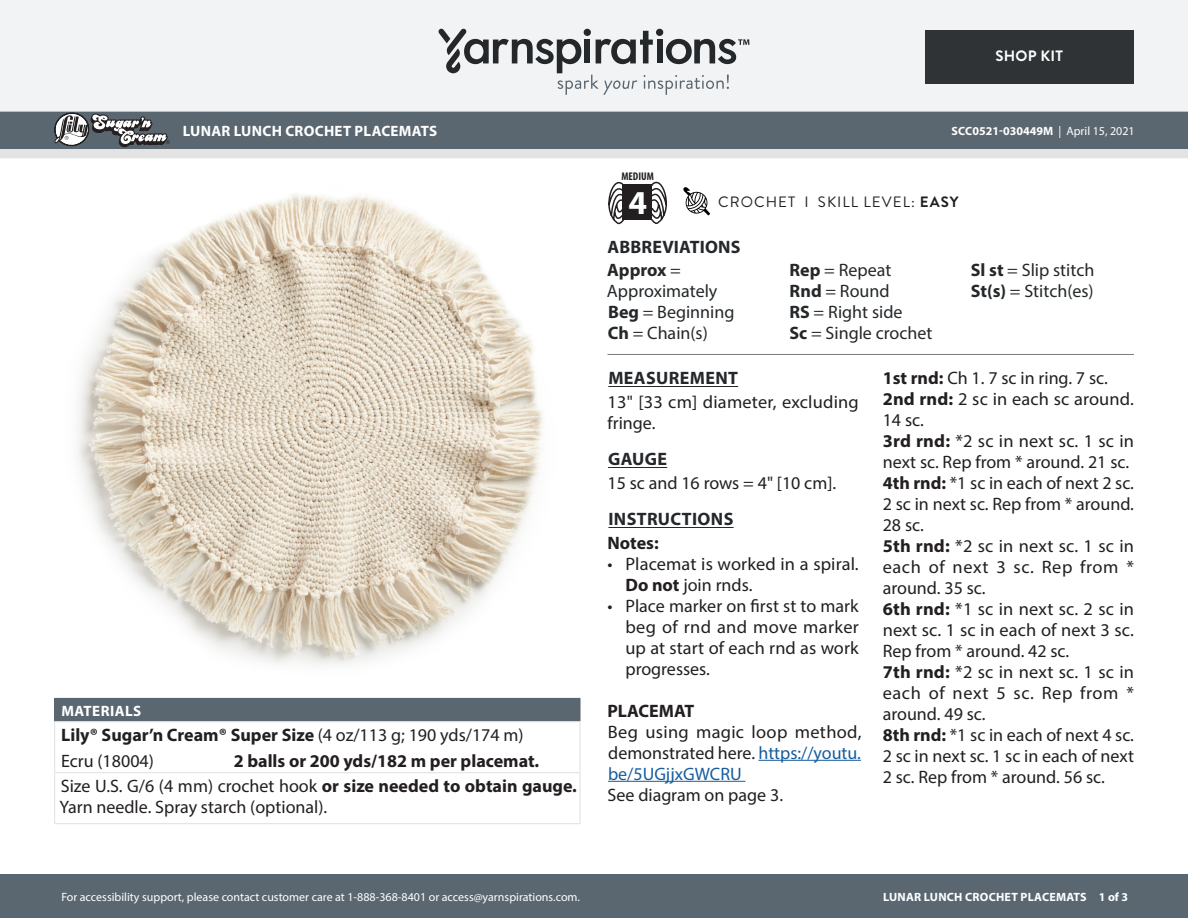
<style>
.page{position:relative;width:1188px;height:918px;background:#fff}
.page>*{position:absolute;margin:0;border:0;box-sizing:border-box;transform-origin:0 0}
.t1{font:700 33.6px "Myriad Pro";color:#fff}
.Body_-__With_auto_st{font:18px/21px "Myriad Pro";color:#231f20;text-align:justify}
.Materials_-_Needle{font:18px/21px "Myriad Pro";color:#231f20}
.Abbreviations_-_With{font:18px/21px "Myriad Pro";color:#24282a}
.Body_-_Without_auto{font:18px/21px "Myriad Pro";color:#231f20;text-align:justify}
.Materials_-_Brand{font:700 18px "Myriad Pro";color:#231f20}
.Body_-_HEADERS_-_Und{font:700 18px "Myriad Pro";letter-spacing:.02em;color:#24282a}
.Material_-__Colors_i{font:700 18px "Myriad Pro";color:#231f20}
.Body_-__With_auto_st-2{font:700 18px "Myriad Pro";color:#231f20}
.Material_-__Colors_i-2{font:18px "Myriad Pro";color:#231f20}
.Materials_-__Header{font:700 15px "Myriad Pro";letter-spacing:.02em;color:#fff}
.Type_of_pattern___Sk{font:15px "Brandon Grotesque";letter-spacing:.07em;color:#231f20}
.t2{font:700 15px "Brandon Grotesque";letter-spacing:.02em;color:#fff}
.t3{font:12px "Myriad Pro";color:#fff}
.t4{font:700 12px "Myriad Pro";letter-spacing:.015em;color:#fff}
.t5{font:700 condensed 11.25px "Myriad Pro";color:#231f20}
.s1{font-weight:400}
.s2{font-weight:700}
.s3{color:#175d9e}
</style>
<div class="page">
<div style="left:0;top:875px;width:1188px;height:43px;background:#5a6670"></div>
<div style="left:0;top:0;width:1188px;height:111px;background:#f2f3f4"></div>
<svg style="left:438px;top:29px;width:311px;height:66px"></svg>
<div style="left:925px;top:30px;width:209px;height:54px;background:#2f3336"></div>
<svg style="left:0;top:111px;width:1188px;height:47px;background:#788189"></svg>
<svg style="left:683px;top:187px;width:27px;height:28px"></svg>
<svg style="left:608px;top:181px;width:18px;height:43px"></svg>
<svg style="left:649px;top:181px;width:18px;height:43px"></svg>
<div style="left:622px;top:185px;width:30px;height:35px;background:#231f20"></div>
<img style="left:76px;top:193px;width:467px;height:472px">
<hr style="left:608px;top:386px;width:130px;height:1px;background:#24282a">
<hr style="left:608px;top:467px;width:59px;height:1px;background:#24282a">
<hr style="left:608px;top:527px;width:126px;height:1px;background:#24282a">
<hr style="left:758px;top:760px;width:103px;height:1px;background:#175d9e">
<hr style="left:608px;top:781px;width:138px;height:1px;background:#175d9e">
<div style="left:55px;top:698px;width:525px;height:24px;background:#5a6670"></div>
<hr style="left:54px;top:698px;width:174px;height:1px;background:#5a6670">
<svg style="left:580px;top:699px;width:1px;height:22px"></svg>
<hr style="left:54px;top:721px;width:174px;height:1px;background:#e4e3e3">
<hr style="left:228px;top:721px;width:353px;height:1px;background:#e4e3e3">
<hr style="left:579px;top:722px;width:2px;height:25px;background:#e4e3e3">
<svg style="left:54px;top:699px;width:1px;height:73px"></svg>
<hr style="left:579px;top:747px;width:2px;height:25px;background:#e4e3e3">
<hr style="left:54px;top:773px;width:1px;height:50px;background:#e4e3e3">
<hr style="left:54px;top:772px;width:174px;height:1px;background:#e4e3e3">
<hr style="left:228px;top:772px;width:353px;height:1px;background:#e4e3e3">
<hr style="left:579px;top:773px;width:2px;height:50px;background:#e4e3e3">
<hr style="left:54px;top:823px;width:174px;height:1px;background:#e4e3e3">
<hr style="left:228px;top:823px;width:353px;height:1px;background:#e4e3e3">
<hr style="left:608px;top:354px;width:526px;height:1px;background:#7d7d7d">
<p class="t2" style="left:995px;top:46px;width:69px">SHOP KIT</p>
<p class="Materials_-__Header" style="left:183px;top:121px;width:256px">LUNAR LUNCH CROCHET PLACEMATS</p>
<p class="t4" style="left:951px;top:123px;width:185px">SCC0521-030449M <span class="s1">| April 15, 2021</span></p>
<p class="t5" style="left:621px;top:169px;width:34px">MEDIUM</p>
<h1 class="t1" style="left:629px;top:180px;width:20px">4</h1>
<p class="Type_of_pattern___Sk" style="left:718px;top:192px;width:242px">CROCHET I SKILL LEVEL: <span class="s2">EASY</span></p>
<p class="Materials_-__Header" style="left:61px;top:701px;width:81px">MATERIALS</p>
<p class="Materials_-_Brand" style="left:61px;top:723px;width:464px">Lily® Sugar’n Cream® Super Size <span class="s1">(4 oz/113 g; 190 yds/174 m)</span></p>
<p class="Material_-__Colors_i-2" style="left:61px;top:750px;width:94px">Ecru (18004)</p>
<p class="Material_-__Colors_i" style="left:234px;top:749px;width:307px">2 balls or 200 yds/182 m per placemat.</p>
<p class="Materials_-_Needle" style="left:60px;top:775px;width:519px">Size U.S. G/6 (4 mm) crochet hook <span class="s2">or size needed to obtain gauge.<br></span>Yarn needle. Spray starch (optional).</p>
<p class="Body_-_HEADERS_-_Und" style="left:608px;top:235px;width:135px">ABBREVIATIONS</p>
<p class="Abbreviations_-_With" style="left:607px;top:259px;width:112px"><span class="s2">Approx</span> =<br>Approximately</p>
<p class="Abbreviations_-_With" style="left:608px;top:301px;width:128px"><span class="s2">Beg</span> = Beginning</p>
<p class="Abbreviations_-_With" style="left:608px;top:322px;width:102px"><span class="s2">Ch</span> = Chain(s)</p>
<p class="Abbreviations_-_With" style="left:790px;top:259px;width:103px"><span class="s2">Rep</span> = Repeat</p>
<p class="Abbreviations_-_With" style="left:790px;top:280px;width:102px"><span class="s2">Rnd</span> = Round</p>
<p class="Abbreviations_-_With" style="left:790px;top:301px;width:114px"><span class="s2">RS</span> = Right side</p>
<p class="Abbreviations_-_With" style="left:789px;top:322px;width:145px"><span class="s2">Sc</span> = Single crochet</p>
<p class="Abbreviations_-_With" style="left:971px;top:259px;width:125px"><span class="s2">Sl st</span> = Slip stitch</p>
<p class="Abbreviations_-_With" style="left:971px;top:280px;width:124px"><span class="s2">St(s)</span> = Stitch(es)</p>
<p class="Body_-_HEADERS_-_Und" style="left:608px;top:366px;width:131px">MEASUREMENT</p>
<p class="Body_-__With_auto_st" style="left:608px;top:391px;width:253px">13" [33 cm] diameter, excluding fringe.</p>
<p class="Body_-_HEADERS_-_Und" style="left:608px;top:447px;width:61px">GAUGE</p>
<p class="Body_-__With_auto_st" style="left:608px;top:472px;width:230px">15 sc and 16 rows = 4" [10 cm].</p>
<p class="Body_-_HEADERS_-_Und" style="left:608px;top:507px;width:126px">INSTRUCTIONS</p>
<p class="Body_-__With_auto_st-2" style="left:608px;top:531px;width:53px">Notes:</p>
<p class="Materials_-_Needle" style="left:626px;top:553px;width:235px;text-indent:-18px">• Placemat is worked in a spiral.<br><span class="s2">Do not</span> join rnds.</p>
<p class="Materials_-_Needle" style="left:626px;top:595px;width:235px;text-align:justify;text-indent:-18px">• Place marker on first st to mark beg of rnd and move marker up at start of each rnd as work progresses.</p>
<p class="Body_-__With_auto_st-2" style="left:608px;top:699px;width:88px">PLACEMAT</p>
<p class="Body_-_Without_auto" style="left:608px;top:721px;width:255px">Beg using magic loop method, demonstrated here. <span class="s3">https://youtu. be/5UGjjxGWCRU</span></p>
<p class="Body_-__With_auto_st" style="left:608px;top:784px;width:177px">See diagram on page 3.</p>
<p class="Body_-__With_auto_st" style="left:883px;top:367px;width:227px"><span class="s2">1st rnd:</span> Ch 1. 7 sc in ring. 7 sc.</p>
<p class="Body_-__With_auto_st" style="left:883px;top:388px;width:253px"><span class="s2">2nd rnd:</span> 2 sc in each sc around.<br>14 sc.</p>
<p class="Body_-__With_auto_st" style="left:883px;top:430px;width:253px"><span class="s2">3rd rnd:</span> *2 sc in next sc. 1 sc in next sc. Rep from * around. 21 sc.</p>
<p class="Body_-__With_auto_st" style="left:883px;top:472px;width:253px"><span class="s2">4th rnd:</span> *1 sc in each of next 2 sc.<br>2 sc in next sc. Rep from * around.<br>28 sc.</p>
<p class="Body_-__With_auto_st" style="left:883px;top:535px;width:253px"><span class="s2">5th rnd:</span> *2 sc in next sc. 1 sc in each of next 3 sc. Rep from * around. 35 sc.</p>
<p class="Body_-__With_auto_st" style="left:883px;top:598px;width:253px"><span class="s2">6th rnd:</span> *1 sc in next sc. 2 sc in next sc. 1 sc in each of next 3 sc.<br>Rep from * around. 42 sc.</p>
<p class="Body_-__With_auto_st" style="left:883px;top:661px;width:253px"><span class="s2">7th rnd:</span> *2 sc in next sc. 1 sc in each of next 5 sc. Rep from * around. 49 sc.</p>
<p class="Body_-__With_auto_st" style="left:883px;top:724px;width:253px"><span class="s2">8th rnd:</span> *1 sc in each of next 4 sc.<br>2 sc in next sc. 1 sc in each of next 2 sc. Rep from * around. 56 sc.</p>
<p class="t3" style="left:61px;top:889px;width:520px">For accessibility support, please contact customer care at 1-888-368-8401 or access@yarnspirations.com.</p>
<p class="t4" style="left:883px;top:889px;width:247px">LUNAR LUNCH CROCHET PLACEMATS 1 of 3</p>
</div>
